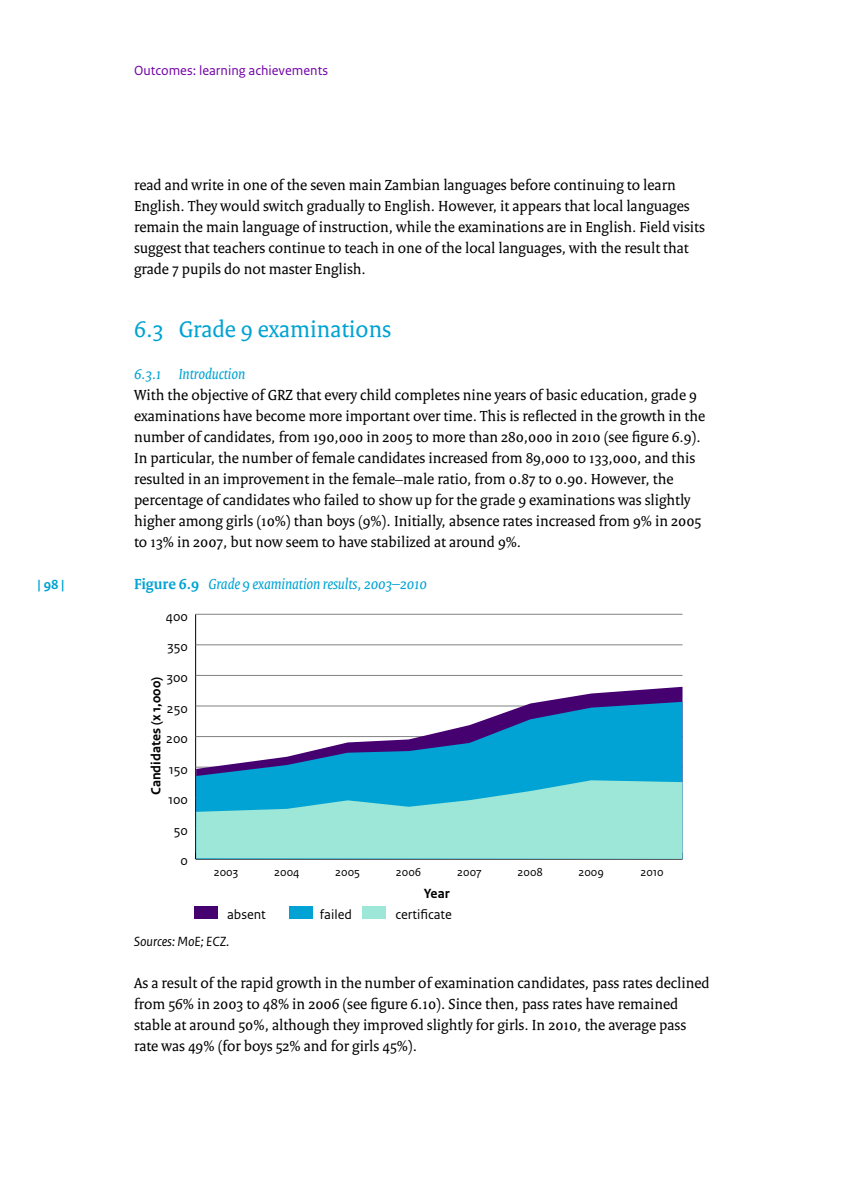
<style>
.page{position:relative;width:844px;height:1191px;background:#fff}
.page>*{position:absolute;margin:0;border:0;box-sizing:border-box;transform-origin:0 0}
.t1{font:24.5px "Rijksoverheid Serif";color:#00a3d3}
.t2{font:15.75px/21px "Rijksoverheid Serif";color:#000}
.t3{font:italic 15.75px "Rijksoverheid Serif";color:#00a3d3}
.t4{font:14px "Rijksoverheid Sans Text";color:#000}
.t5{font:14px "Rijksoverheid Sans Text";color:#7000a4}
.t6{font:700 14px "Rijksoverheid Sans Text";color:#000}
.t7{font:italic 14px "Rijksoverheid Sans Text";color:#000}
.t8{font:700 14px "Rijksoverheid Sans Text";color:#00a3d3}
.t9{font:12.25px "Rijksoverheid Sans Text";color:#000}
.s1{font-weight:700;font-style:normal}
</style>
<div class="page">
<hr style="left:195px;top:614px;width:1px;height:245px;background:#000">
<hr style="left:195px;top:767px;width:487px;height:1px;background:#818181">
<hr style="left:195px;top:736px;width:487px;height:1px;background:#818181">
<hr style="left:195px;top:705px;width:487px;height:1px;background:#818181">
<hr style="left:195px;top:675px;width:487px;height:1px;background:#818181">
<hr style="left:195px;top:644px;width:487px;height:1px;background:#818181">
<hr style="left:195px;top:614px;width:487px;height:1px;background:#818181">
<div style="left:362px;top:906px;width:23px;height:12px;background:#9de7d9"></div>
<svg style="left:196px;top:687px;width:486px;height:15px"></svg>
<div style="left:289px;top:906px;width:23px;height:12px;background:#00a3d3"></div>
<svg style="left:196px;top:702px;width:486px;height:78px;fill:#00a3d3"></svg>
<div style="left:194px;top:906px;width:23px;height:12px;background:#460171"></div>
<svg style="left:195px;top:780px;width:488px;height:79px;background:#79d6d7"></svg>
<p class="t8" style="left:38px;top:576px;width:28px">| 98 |</p>
<p class="t5" style="left:134px;top:62px;width:195px">Outcomes: learning achievements</p>
<p class="t2" style="left:134px;top:174px;width:572px">read and write in one of the seven main Zambian languages before continuing to learn English. They would switch gradually to English. However, it appears that local languages remain the main language of instruction, while the examinations are in English. Field visits suggest that teachers continue to teach in one of the local languages, with the result that grade 7 pupils do not master English.</p>
<h1 class="t1" style="left:134px;top:314px;width:259px">6.3 Grade 9 examinations</h1>
<p class="t3" style="left:134px;top:364px;width:113px">6.3.1 Introduction</p>
<p class="t2" style="left:134px;top:384px;width:572px">With the objective of GRZ that every child completes nine years of basic education, grade 9 examinations have become more important over time. This is reflected in the growth in the number of candidates, from 190,000 in 2005 to more than 280,000 in 2010 (see figure 6.9).<br>In particular, the number of female candidates increased from 89,000 to 133,000, and this resulted in an improvement in the female–male ratio, from 0.87 to 0.90. However, the percentage of candidates who failed to show up for the grade 9 examinations was slightly higher among girls (10%) than boys (9%). Initially, absence rates increased from 9% in 2005 to 13% in 2007, but now seem to have stabilized at around 9%.</p>
<p class="t3" style="left:134px;top:574px;width:294px"><span class="s1">Figure 6.9</span> Grade 9 examination results, 2003–2010</p>
<p class="t4" style="left:166px;top:608px;width:24px">400</p>
<p class="t4" style="left:167px;top:639px;width:22px">350</p>
<p class="t4" style="left:167px;top:669px;width:23px">300</p>
<p class="t6" style="left:148px;top:794px;width:119px;rotate:-90deg">Candidates (x 1,000)</p>
<p class="t4" style="left:167px;top:700px;width:23px">250</p>
<p class="t4" style="left:166px;top:730px;width:23px">200</p>
<p class="t4" style="left:169px;top:761px;width:21px">150</p>
<p class="t4" style="left:168px;top:791px;width:21px">100</p>
<p class="t4" style="left:174px;top:822px;width:16px">50</p>
<p class="t4" style="left:180px;top:852px;width:9px">0</p>
<p class="t9" style="left:214px;top:864px;width:26px">2003</p>
<p class="t9" style="left:274px;top:864px;width:27px">2004</p>
<p class="t9" style="left:335px;top:864px;width:26px">2005</p>
<p class="t9" style="left:396px;top:864px;width:27px">2006</p>
<p class="t9" style="left:457px;top:864px;width:26px">2007</p>
<p class="t9" style="left:517px;top:864px;width:27px">2008</p>
<p class="t9" style="left:578px;top:864px;width:27px">2009</p>
<p class="t9" style="left:640px;top:864px;width:25px">2010</p>
<p class="t6" style="left:424px;top:885px;width:27px">Year</p>
<p class="t4" style="left:227px;top:906px;width:40px">absent</p>
<p class="t4" style="left:320px;top:906px;width:34px">failed</p>
<p class="t4" style="left:395px;top:906px;width:58px">certi cate</p>
<p class="t7" style="left:134px;top:933px;width:97px">Sources: MoE; ECZ.</p>
<p class="t2" style="left:134px;top:972px;width:577px">As a result of the rapid growth in the number of examination candidates, pass rates declined from 56% in 2003 to 48% in 2006 (see figure 6.10). Since then, pass rates have remained stable at around 50%, although they improved slightly for girls. In 2010, the average pass rate was 49% (for boys 52% and for girls 45%).</p>
</div>
